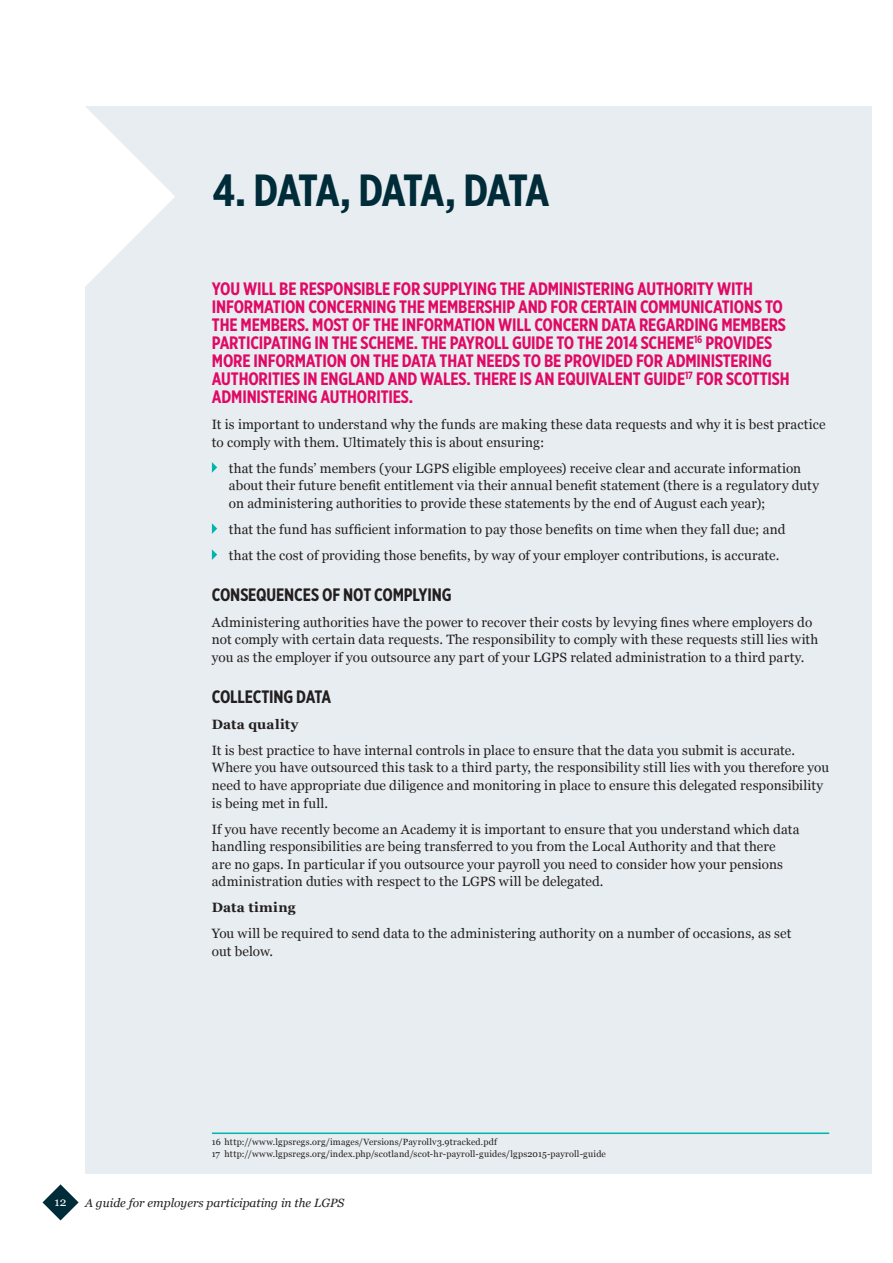
<style>
.page{position:relative;width:893px;height:1263px;background:#fff}
.page>*{position:absolute;margin:0;border:0;box-sizing:border-box;transform-origin:0 0}
.t1{font:700 45px "Gotham X Narrow";letter-spacing:-.065em;color:#002b39}
.t2{font:700 18px/18px "Gotham X Narrow";letter-spacing:-.01em;color:#e10965}
.t3{font:700 18px "Gotham X Narrow";letter-spacing:-.01em;color:#231f20}
.t4{font:13.5px/17.5px "Georgia";letter-spacing:.01em;color:#231f20}
.t5{font:700 13.5px "Georgia";letter-spacing:.025em;color:#231f20}
.t6{font:italic 12px "Georgia";color:#231f20}
.t7{font:12px "Georgia";color:#fff}
.t8{font:9px/11.7px "Georgia";letter-spacing:.025em;color:#231f20}
</style>
<div class="page">
<svg style="left:43px;top:1184px;width:36px;height:36px"></svg>
<div style="left:85px;top:106px;width:787px;height:1068px;background:#e7edf0"></div>
<svg style="left:212px;top:462px;width:5px;height:11px"></svg>
<svg style="left:212px;top:523px;width:5px;height:11px"></svg>
<svg style="left:212px;top:549px;width:5px;height:11px"></svg>
<hr style="left:212px;top:1132px;width:617px;height:2px;background:#00b5ae">
<svg style="left:85px;top:107px;width:90px;height:179px"></svg>
<h1 class="t1" style="left:213px;top:163px;width:338px">4. DATA, DATA, DATA</h1>
<p class="t2" style="left:212px;top:280px;width:579px">YOU WILL BE RESPONSIBLE FOR SUPPLYING THE ADMINISTERING AUTHORITY WITH INFORMATION CONCERNING THE MEMBERSHIP AND FOR CERTAIN COMMUNICATIONS TO THE MEMBERS. MOST OF THE INFORMATION WILL CONCERN DATA REGARDING MEMBERS PARTICIPATING IN THE SCHEME. THE PAYROLL GUIDE TO THE 2014 SCHEME<sup>16</sup> PROVIDES MORE INFORMATION ON THE DATA THAT NEEDS TO BE PROVIDED FOR ADMINISTERING AUTHORITIES IN ENGLAND AND WALES. THERE IS AN EQUIVALENT GUIDE<sup>17</sup> FOR SCOTTISH ADMINISTERING AUTHORITIES.</p>
<p class="t4" style="left:212px;top:416px;width:615px">It is important to understand why the funds are making these data requests and why it is best practice to comply with them. Ultimately this is about ensuring:</p>
<p class="t4" style="left:229px;top:459px;width:592px">that the funds’ members (your LGPS eligible employees) receive clear and accurate information about their future benefit entitlement via their annual benefit statement (there is a regulatory duty on administering authorities to provide these statements by the end of August each year);</p>
<p class="t4" style="left:229px;top:516px;width:558px;line-height:26.1px">that the fund has sufficient information to pay those benefits on time when they fall due; and that the cost of providing those benefits, by way of your employer contributions, is accurate.</p>
<h2 class="t3" style="left:212px;top:583px;width:241px">CONSEQUENCES OF NOT COMPLYING</h2>
<p class="t4" style="left:212px;top:613px;width:608px">Administering authorities have the power to recover their costs by levying fines where employers do not comply with certain data requests. The responsibility to comply with these requests still lies with you as the employer if you outsource any part of your LGPS related administration to a third party.</p>
<h2 class="t3" style="left:212px;top:685px;width:121px">COLLECTING DATA</h2>
<p class="t5" style="left:212px;top:716px;width:88px">Data quality</p>
<p class="t4" style="left:212px;top:741px;width:619px">It is best practice to have internal controls in place to ensure that the data you submit is accurate.<br>Where you have outsourced this task to a third party, the responsibility still lies with you therefore you need to have appropriate due diligence and monitoring in place to ensure this delegated responsibility is being met in full.</p>
<p class="t4" style="left:212px;top:820px;width:589px">If you have recently become an Academy it is important to ensure that you understand which data handling responsibilities are being transferred to you from the Local Authority and that there<br>are no gaps. In particular if you outsource your payroll you need to consider how your pensions administration duties with respect to the LGPS will be delegated.</p>
<p class="t5" style="left:212px;top:900px;width:85px">Data timing</p>
<p class="t4" style="left:212px;top:925px;width:581px">You will be required to send data to the administering authority on a number of occasions, as set out below.</p>
<p class="t8" style="left:212px;top:1136px;width:396px">16 http://www.lgpsregs.org/images/Versions/Payrollv3.9tracked.pdf<br>17 http://www.lgpsregs.org/index.php/scotland/scot-hr-payroll-guides/lgps2015-payroll-guide</p>
<p class="t7" style="left:55px;top:1195px;width:13px">12</p>
<p class="t6" style="left:85px;top:1196px;width:261px">A guide for employers participating in the LGPS</p>
</div>
